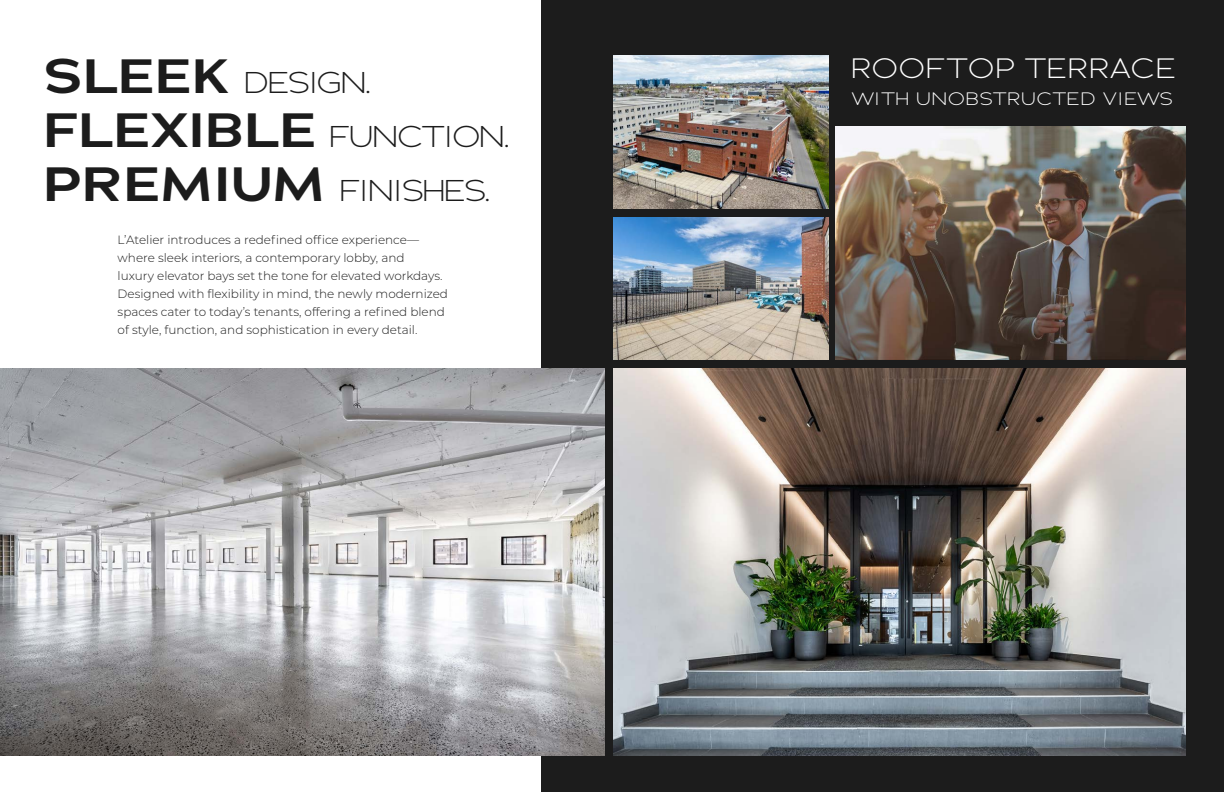
<style>
.page{position:relative;width:1224px;height:792px;background:#fff}
.page>*{position:absolute;margin:0;border:0;box-sizing:border-box;transform-origin:0 0}
.t1{font:300 30px "Adrianna Extended";letter-spacing:-.01em;color:#1c1c1c}
.t2{font:300 28px "Adrianna Extended";letter-spacing:.065em;color:#fff}
.t3{font:300 18px "Adrianna Extended";letter-spacing:.065em;color:#fff}
.t4{font:300 12px/18px "Montserrat";color:#1c1c1c}
.s1{font-weight:600;font-size:48px}
</style>
<div class="page">
<div style="left:542px;top:0;width:682px;height:792px;background:#1c1c1c"></div>
<img style="left:0;top:369px;width:604px;height:387px">
<img style="left:613px;top:368px;width:573px;height:387px">
<img style="left:836px;top:126px;width:350px;height:233px">
<img style="left:613px;top:56px;width:215px;height:153px">
<img style="left:613px;top:218px;width:215px;height:141px">
<p class="t1" style="left:44px;top:64px;width:329px"><span class="s1">SLEEK</span> DESIGN.</p>
<p class="t1" style="left:44px;top:118px;width:467px"><span class="s1">FLEXIBLE</span> FUNCTION.</p>
<p class="t1" style="left:44px;top:172px;width:448px"><span class="s1">PREMIUM</span> FINISHES.</p>
<p class="t4" style="left:118px;top:230px;width:332px">L’Atelier introduces a redefined office experience— where sleek interiors, a contemporary lobby, and<br>luxury elevator bays set the tone for elevated workdays.<br>Designed with flexibility in mind, the newly modernized spaces cater to today’s tenants, offering a refined blend of style, function, and sophistication in every detail.</p>
<p class="t2" style="left:852px;top:51px;width:325px">ROOFTOP TERRACE</p>
<p class="t3" style="left:852px;top:87px;width:323px">WITH UNOBSTRUCTED VIEWS</p>
</div>
